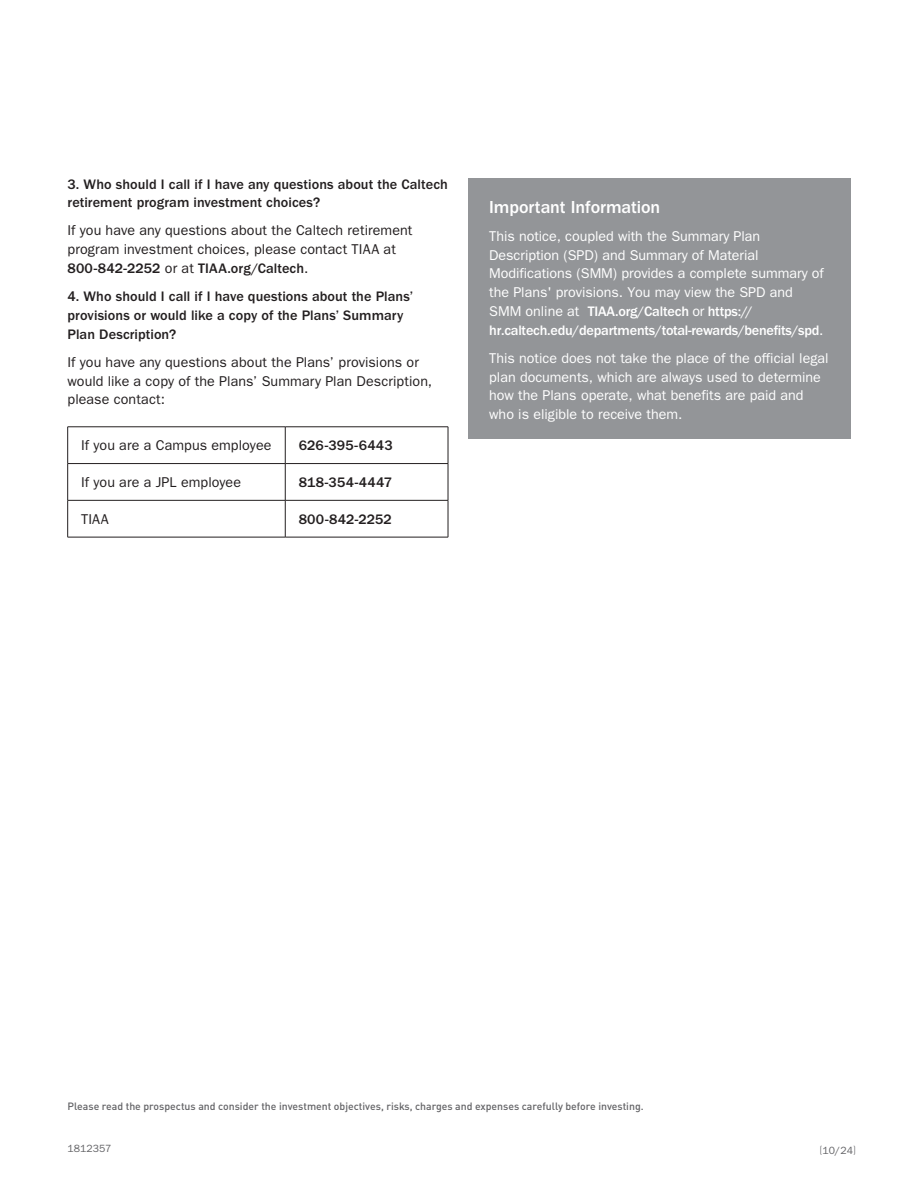
<style>
.page{position:relative;width:918px;height:1188px;background:#fff}
.page>*{position:absolute;margin:0;border:0;box-sizing:border-box;transform-origin:0 0}
.t1{font:500 18px "ITC Franklin Gothic Std";letter-spacing:-.005em;color:#fff}
.t2{font:14.25px/18.8px "ITC Franklin Gothic Std";color:#fff}
.t3{font:14.25px/18.8px "ITC Franklin Gothic Std";letter-spacing:.005em;color:#231f20}
.t4{font:500 14.25px/18.8px "ITC Franklin Gothic Std";letter-spacing:.005em;color:#231f20}
.t5{font:500 10.5px "DINOT";color:#636366}
.t6{font:10.5px "ITC Franklin Gothic Std";color:#636366}
.s1{font-weight:500}
.s2{font-family:"DINOT";font-weight:300}
</style>
<div class="page">
<div style="left:468px;top:179px;width:382px;height:260px;background:#939598"></div>
<hr style="left:68px;top:427px;width:217px;height:1px;background:#231f20">
<hr style="left:67px;top:427px;width:1px;height:36px;background:#231f20">
<hr style="left:285px;top:427px;width:163px;height:1px;background:#231f20">
<hr style="left:285px;top:427px;width:1px;height:36px;background:#231f20">
<hr style="left:448px;top:427px;width:1px;height:36px;background:#231f20">
<hr style="left:67px;top:463px;width:218px;height:1px;background:#231f20">
<hr style="left:67px;top:464px;width:1px;height:36px;background:#231f20">
<hr style="left:285px;top:463px;width:163px;height:1px;background:#231f20">
<hr style="left:285px;top:464px;width:1px;height:36px;background:#231f20">
<hr style="left:448px;top:464px;width:1px;height:36px;background:#231f20">
<hr style="left:67px;top:500px;width:218px;height:1px;background:#231f20">
<hr style="left:67px;top:501px;width:1px;height:36px;background:#231f20">
<hr style="left:285px;top:500px;width:163px;height:1px;background:#231f20">
<hr style="left:285px;top:501px;width:1px;height:36px;background:#231f20">
<hr style="left:448px;top:501px;width:1px;height:36px;background:#231f20">
<hr style="left:67px;top:537px;width:218px;height:1px;background:#231f20">
<hr style="left:285px;top:537px;width:163px;height:1px;background:#231f20">
<p class="t4" style="left:68px;top:175px;width:382px">3. Who should I call if I have any questions about the Caltech retirement program investment choices?</p>
<p class="t3" style="left:68px;top:221px;width:347px">If you have any questions about the Caltech retirement program investment choices, please contact TIAA at<br><span class="s1">800-842-2252</span> or at <span class="s1">TIAA.org/Caltech</span>.</p>
<p class="t4" style="left:68px;top:287px;width:347px">4. Who should I call if I have questions about the Plans’ provisions or would like a copy of the Plans’ Summary<br>Plan Description?</p>
<p class="t3" style="left:68px;top:353px;width:366px">If you have any questions about the Plans’ provisions or would like a copy of the Plans’ Summary Plan Description, please contact:</p>
<p class="t3" style="left:81px;top:436px;width:192px">If you are a Campus employee</p>
<p class="t4" style="left:299px;top:436px;width:96px">626-395-6443</p>
<p class="t3" style="left:81px;top:473px;width:161px">If you are a JPL employee</p>
<p class="t4" style="left:299px;top:473px;width:95px">818-354-4447</p>
<p class="t3" style="left:81px;top:510px;width:29px">TIAA</p>
<p class="t4" style="left:299px;top:510px;width:95px">800-842-2252</p>
<p class="t1" style="left:489px;top:197px;width:173px">Important Information</p>
<p class="t2" style="left:489px;top:227px;width:336px">This notice, coupled with the Summary Plan Description (SPD) and Summary of Material Modifications (SMM) provides a complete summary of the Plans' provisions. You may view the SPD and SMM online at <span class="s1">TIAA.org/Caltech</span> or <span class="s1">https:// hr.caltech.edu/departments/total-rewards/benefits/spd</span>.</p>
<p class="t2" style="left:489px;top:349px;width:341px">This notice does not take the place of the official legal plan documents, which are always used to determine how the Plans operate, what benefits are paid and who is eligible to receive them.</p>
<p class="t5" style="left:67px;top:1100px;width:578px">Please read the prospectus and consider the investment objectives, risks, charges and expenses carefully before investing.</p>
<p class="t6" style="left:68px;top:1143px;width:46px">1812357</p>
<p class="t6" style="left:819px;top:1144px;width:38px"><span class="s2">(</span>10/24<span class="s2">)</span></p>
</div>
